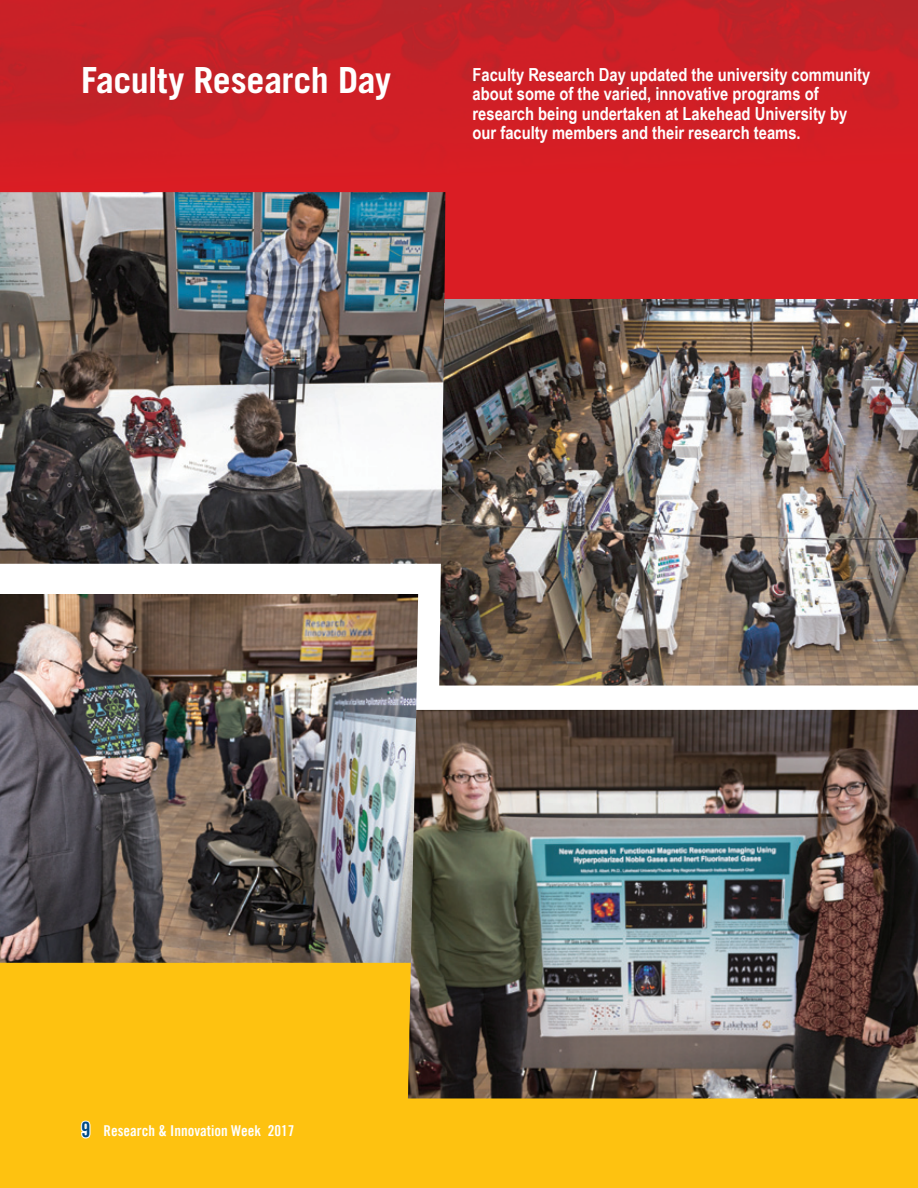
<style>
.page{position:relative;width:918px;height:1188px;background:#fff}
.page>*{position:absolute;margin:0;border:0;box-sizing:border-box;transform-origin:0 0}
.t1{font:700 36px "Trade Gothic LT Std";letter-spacing:-.015em;color:#fff}
.t2{font:700 18px/19.5px "Arial Narrow";color:#fff}
.t3{font:15px "Trade Gothic LT Bold Cond Twenty";color:#fff}
.s1{font-size:21px;color:#004b87}
</style>
<div class="page">
<div style="left:0;top:222px;width:918px;height:81px;background:#da1d24"></div>
<img style="left:0;top:0;width:918px;height:222px">
<div style="left:0;top:900px;width:918px;height:288px;background:#fec210"></div>
<svg style="left:80px;top:1120px;width:11px;height:19px"></svg>
<img style="left:0;top:192px;width:445px;height:372px">
<img style="left:0;top:594px;width:418px;height:369px">
<img style="left:408px;top:710px;width:510px;height:388px">
<img style="left:439px;top:299px;width:479px;height:387px">
<h1 class="t1" style="left:81px;top:59px;width:312px">Faculty Research Day</h1>
<p class="t2" style="left:473px;top:64px;width:399px">Faculty Research Day updated the university community about some of the varied, innovative programs of research being undertaken at Lakehead University by our faculty members and their research teams.</p>
<p class="t3" style="left:81px;top:1121px;width:215px"><span class="s1">9</span> Research &amp; Innovation Week 2017</p>
</div>
